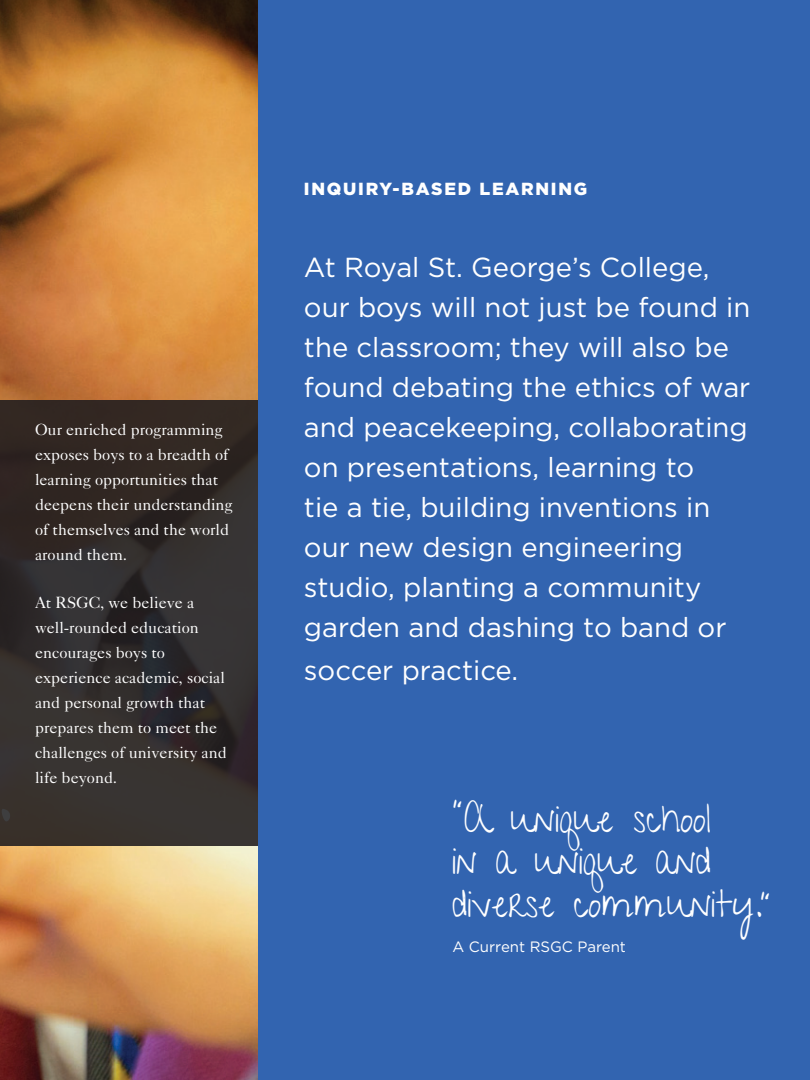
<style>
.page{position:relative;width:810px;height:1080px;background:#fff}
.page>*{position:absolute;margin:0;border:0;box-sizing:border-box;transform-origin:0 0}
.t1{font:37.5px/42.5px "Give You Glory";color:#fff}
.t2{font:27.5px/40px "Gotham";color:#fff}
.t3{font:900 17.5px "Gotham";letter-spacing:.1em;color:#fff}
.t4{font:16.25px/25px "Caslon Five Forty";color:#fff}
.t5{font:15px "Gotham";color:#fff}
</style>
<div class="page">
<img style="left:0;top:0;width:259px;height:1080px">
<svg style="left:0;top:401px;width:259px;height:445px;background:#322c2a"></svg>
<div style="left:259px;top:0;width:551px;height:1080px;background:#3264b0"></div>
<p class="t4" style="left:35px;top:417px;width:199px">Our enriched programming exposes boys to a breadth of learning opportunities that deepens their understanding of themselves and the world around them.</p>
<p class="t4" style="left:35px;top:589px;width:193px">At RSGC, we believe a well-rounded education encourages boys to experience academic, social and personal growth that prepares them to meet the challenges of university and life beyond.</p>
<p class="t3" style="left:304px;top:178px;width:285px">INQUIRY-BASED LEARNING</p>
<p class="t2" style="left:304px;top:247px;width:448px">At Royal St. George’s College, our boys will not just be found in the classroom; they will also be found debating the ethics of war and peacekeeping, collaborating on presentations, learning to<br>tie a tie, building inventions in our new design engineering studio, planting a community garden and dashing to band or</p>
<p class="t2" style="left:304px;top:650px;width:216px">soccer practice.</p>
<p class="t1" style="left:453px;top:797px;width:319px">“A unique school<br>in a unique and diverse community.”</p>
<p class="t5" style="left:453px;top:939px;width:175px">A Current RSGC Parent</p>
</div>
